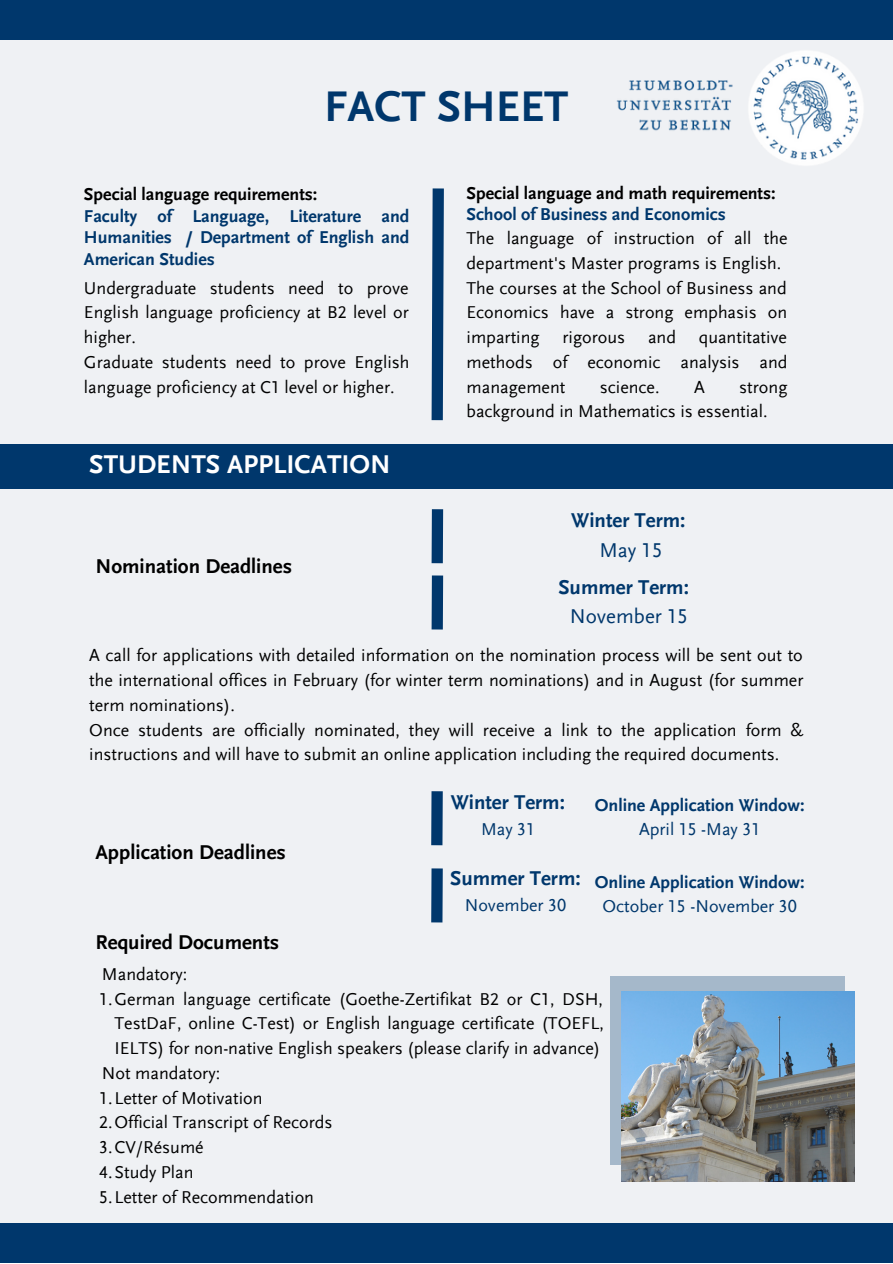
<style>
.page{position:relative;width:893px;height:1264px;background:#fff}
.page>*{position:absolute;margin:0;border:0;box-sizing:border-box;transform-origin:0 0}
.t1{font:700 45px "HU Scala Sans";color:#00376c}
.t2{font:700 27px "HU Scala Sans";color:#fff}
.t3{font:700 21px "HU Scala Sans LF";color:#000}
.t4{font:700 21px "HU Scala Sans LF";color:#00376c}
.t5{font:21px "HU Scala Sans LF";color:#00376c}
.t6{font:18px/24.8px "HU Scala Sans LF";color:#000}
.t7{font:700 18px/21.3px "HU Scala Sans LF";color:#00376c;text-align:justify}
.t8{font:700 18px "HU Scala Sans LF";color:#000}
.t9{font:18px "HU Scala Sans LF";color:#00376c}
</style>
<div class="page">
<div style="left:0;top:0;width:892px;height:1262px;background:#eff1f4"></div>
<div style="left:0;top:0;width:892px;height:39px;background:#00376c"></div>
<div style="left:0;top:1223px;width:892px;height:39px;background:#00376c"></div>
<svg style="left:431px;top:188px;width:13px;height:233px;background:#21507e"></svg>
<div style="left:0;top:444px;width:892px;height:45px;background:#00376c"></div>
<div style="left:431px;top:509px;width:12px;height:54px;background:#00376c"></div>
<div style="left:431px;top:575px;width:12px;height:54px;background:#00376c"></div>
<div style="left:431px;top:791px;width:11px;height:54px;background:#00376c"></div>
<div style="left:431px;top:868px;width:11px;height:54px;background:#00376c"></div>
<div style="left:610px;top:976px;width:234px;height:188px;background:#a5b8ca"></div>
<img style="left:621px;top:991px;width:233px;height:190px">
<img style="left:583px;top:39px;width:309px;height:126px">
<h1 class="t1" style="left:324px;top:84px;width:246px">FACT SHEET</h1>
<p class="t8" style="left:84px;top:184px;width:235px">Special language requirements:</p>
<p class="t7" style="left:84px;top:205px;width:327px">Faculty of Language, Literature and Humanities / Department of English and American Studies</p>
<p class="t6" style="left:84px;top:275px;width:327px">Undergraduate students need to prove English language proficiency at B2 level or higher.<br>Graduate students need to prove English language proficiency at C1 level or higher.</p>
<h2 class="t2" style="left:89px;top:450px;width:303px">STUDENTS APPLICATION</h2>
<p class="t3" style="left:95px;top:553px;width:198px">Nomination Deadlines</p>
<p class="t8" style="left:466px;top:182px;width:311px">Special language and math requirements:</p>
<p class="t7" style="left:466px;top:203px;width:261px">School of Business and Economics</p>
<p class="t6" style="left:466px;top:226px;width:322px">The language of instruction of all the department's Master programs is English.<br>The courses at the School of Business and Economics have a strong emphasis on imparting</p>
<p class="t6" style="left:562px;top:325px;width:64px">rigorous</p>
<p class="t6" style="left:648px;top:325px;width:30px">and</p>
<p class="t6" style="left:466px;top:325px;width:322px;text-align:justify;text-indent:232px">quantitative methods of economic analysis and management</p>
<p class="t6" style="left:600px;top:374px;width:61px">science.</p>
<p class="t6" style="left:694px;top:374px;width:12px">A</p>
<p class="t6" style="left:466px;top:374px;width:322px;text-indent:272px">strong background in Mathematics is essential.</p>
<p class="t4" style="left:571px;top:508px;width:116px">Winter Term:</p>
<p class="t5" style="left:599px;top:537px;width:65px">May 15</p>
<p class="t4" style="left:558px;top:574px;width:132px">Summer Term:</p>
<p class="t5" style="left:569px;top:603px;width:120px">November 15</p>
<p class="t6" style="left:89px;top:643px;width:715px">A call for applications with detailed information on the nomination process will be sent out to the international offices in February (for winter term nominations) and in August (for summer term nominations).<br>Once students are officially nominated, they will receive a link to the application form &amp; instructions and will have to submit an online application including the required documents.</p>
<p class="t3" style="left:95px;top:839px;width:192px">Application Deadlines</p>
<p class="t3" style="left:95px;top:930px;width:185px">Required Documents</p>
<p class="t6" style="left:102px;top:961px;width:87px">Mandatory:</p>
<p class="t4" style="left:450px;top:790px;width:116px">Winter Term:</p>
<p class="t9" style="left:481px;top:818px;width:56px">May 31</p>
<p class="t4" style="left:450px;top:865px;width:132px">Summer Term:</p>
<p class="t9" style="left:464px;top:894px;width:103px">November 30</p>
<p class="t7" style="left:594px;top:794px;width:211px">Online Application Window:</p>
<p class="t9" style="left:639px;top:818px;width:123px">April 15 -May 31</p>
<p class="t7" style="left:594px;top:871px;width:211px">Online Application Window:</p>
<p class="t9" style="left:602px;top:895px;width:196px">October 15 -November 30</p>
<p class="t6" style="left:114px;top:986px;width:491px;text-align:justify;text-indent:-15px">1.German language certificate (Goethe-Zertifikat B2 or C1, DSH, TestDaF, online C-Test) or English language certificate (TOEFL, IELTS) for non-native English speakers (please clarify in advance)</p>
<p class="t6" style="left:99px;top:1085px;width:235px">1.Letter of Motivation<br>2.Official Transcript of Records<br>3.CV/Résumé<br>4.Study Plan<br>5.Letter of Recommendation</p>
<p class="t6" style="left:102px;top:1060px;width:120px">Not mandatory:</p>
</div>
